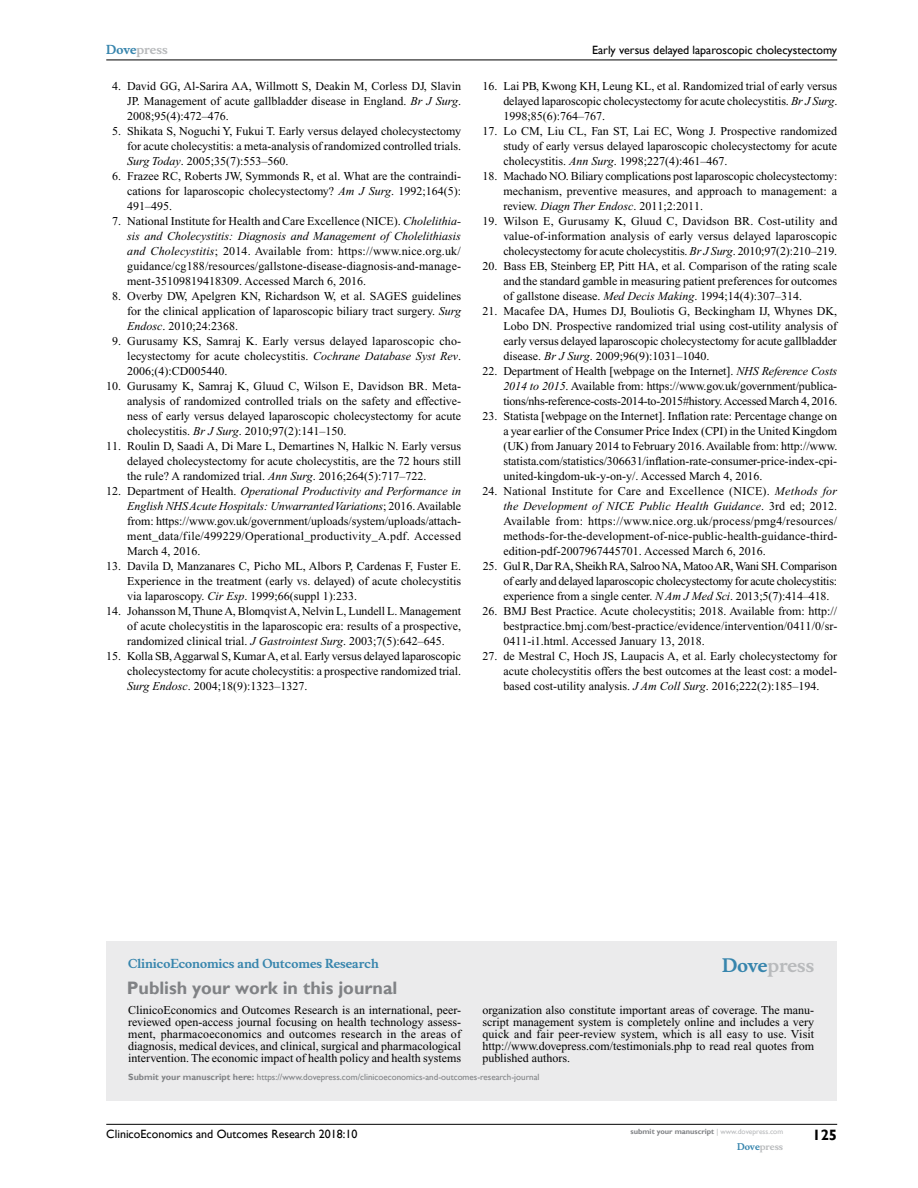
<style>
.page{position:relative;width:918px;height:1188px;background:#fff}
.page>*{position:absolute;margin:0;border:0;box-sizing:border-box;transform-origin:0 0}
.t1{font:700 18px "Gill Sans";color:#808285}
.t2{font:700 18px "Musee";color:#b8babc}
.t3{font:700 15px "Gill Sans";color:#000}
.t4{font:12px/15px "Times New Roman";color:#000;text-align:justify}
.t5{font:12px "Gill Sans";color:#000}
.t6{font:700 12px "Musee";color:#3785ad}
.t7{font:700 12px "Musee";color:#b8babc}
.t8{font:9px "Gill Sans";color:#808285}
.t9{font:700 9px "Musee";color:#b8babc}
.t10{font:700 7.5px "Gill Sans";color:#808285}
.s1{color:#3785ad}
.s2{font-style:italic}
.s3{font-weight:700}
.s4{font-weight:400;color:#b8babc}
</style>
<div class="page">
<hr style="left:106px;top:1124px;width:731px;height:1px;background:#000">
<hr style="left:106px;top:60px;width:731px;height:1px;background:#000">
<div style="left:106px;top:941px;width:731px;height:159px;background:#ebebec"></div>
<p class="t7" style="left:106px;top:43px;width:63px"><span class="s1">Dove</span>press</p>
<p class="t5" style="left:592px;top:43px;width:247px">Early versus delayed laparoscopic cholecystectomy</p>
<p class="t4" style="left:127px;top:79px;width:335px;text-indent:-15px">4. David GG, Al-Sarira AA, Willmott S, Deakin M, Corless DJ, Slavin JP. Management of acute gallbladder disease in England. <span class="s2">Br J Surg</span>.<br>2008;95(4):472–476.</p>
<p class="t4" style="left:127px;top:124px;width:335px;text-indent:-15px">5. Shikata S, Noguchi Y, Fukui T. Early versus delayed cholecystectomy for acute cholecystitis: a meta-analysis of randomized controlled trials.<br><span class="s2">Surg Today</span>. 2005;35(7):553–560.</p>
<p class="t4" style="left:127px;top:169px;width:335px;text-indent:-15px">6. Frazee RC, Roberts JW, Symmonds R, et al. What are the contraindi&shy;cations for laparoscopic cholecystectomy? <span class="s2">Am J Surg</span>. 1992;164(5):<br>491–495.</p>
<p class="t4" style="left:127px;top:214px;width:335px;text-indent:-15px">7. National Institute for Health and Care Excellence (NICE). <span class="s2">Cholelithia&shy;sis and Cholecystitis: Diagnosis and Management of Cholelithiasis and Cholecystitis</span>; 2014. Available from: https://www.nice.org.uk/ guidance/cg188/resources/gallstone-disease-diagnosis-and-manage&shy;ment-35109819418309. Accessed March 6, 2016.</p>
<p class="t4" style="left:127px;top:289px;width:335px;text-indent:-15px">8. Overby DW, Apelgren KN, Richardson W, et al. SAGES guidelines for the clinical application of laparoscopic biliary tract surgery. <span class="s2">Surg Endosc</span>. 2010;24:2368.</p>
<p class="t4" style="left:127px;top:334px;width:335px;text-indent:-15px">9. Gurusamy KS, Samraj K. Early versus delayed laparoscopic cho&shy;lecystectomy for acute cholecystitis. <span class="s2">Cochrane Database Syst Rev</span>.<br>2006;(4):CD005440.</p>
<p class="t4" style="left:127px;top:379px;width:335px;text-indent:-21px">10. Gurusamy K, Samraj K, Gluud C, Wilson E, Davidson BR. Meta&shy;analysis of randomized controlled trials on the safety and effective&shy;ness of early versus delayed laparoscopic cholecystectomy for acute cholecystitis. <span class="s2">Br J Surg</span>. 2010;97(2):141–150.</p>
<p class="t4" style="left:127px;top:439px;width:335px;text-indent:-21px">11. Roulin D, Saadi A, Di Mare L, Demartines N, Halkic N. Early versus delayed cholecystectomy for acute cholecystitis, are the 72 hours still the rule? A randomized trial. <span class="s2">Ann Surg</span>. 2016;264(5):717–722.</p>
<p class="t4" style="left:127px;top:484px;width:335px;text-indent:-21px">12. Department of Health. <span class="s2">Operational Productivity and Performance in English NHS Acute Hospitals: Unwarranted Variations</span>; 2016. Available from: https://www.gov.uk/government/uploads/system/uploads/attach&shy;ment_data/file/499229/Operational_productivity_A.pdf. Accessed March 4, 2016.</p>
<p class="t4" style="left:127px;top:559px;width:335px;text-indent:-21px">13. Davila D, Manzanares C, Picho ML, Albors P, Cardenas F, Fuster E.<br>Experience in the treatment (early vs. delayed) of acute cholecystitis via laparoscopy. <span class="s2">Cir Esp</span>. 1999;66(suppl 1):233.</p>
<p class="t4" style="left:127px;top:604px;width:335px;text-indent:-21px">14. Johansson M, Thune A, Blomqvist A, Nelvin L, Lundell L. Management of acute cholecystitis in the laparoscopic era: results of a prospective, randomized clinical trial. <span class="s2">J Gastrointest Surg</span>. 2003;7(5):642–645.</p>
<p class="t4" style="left:127px;top:649px;width:335px;text-indent:-21px">15. Kolla SB, Aggarwal S, Kumar A, et al. Early versus delayed laparoscopic cholecystectomy for acute cholecystitis: a prospective randomized trial.<br><span class="s2">Surg Endosc</span>. 2004;18(9):1323–1327.</p>
<p class="t4" style="left:503px;top:79px;width:336px;text-indent:-21px">16. Lai PB, Kwong KH, Leung KL, et al. Randomized trial of early versus delayed laparoscopic cholecystectomy for acute cholecystitis. <span class="s2">Br J Surg</span>.<br>1998;85(6):764–767.</p>
<p class="t4" style="left:503px;top:124px;width:335px;text-indent:-21px">17. Lo CM, Liu CL, Fan ST, Lai EC, Wong J. Prospective randomized study of early versus delayed laparoscopic cholecystectomy for acute cholecystitis. <span class="s2">Ann Surg</span>. 1998;227(4):461–467.</p>
<p class="t4" style="left:503px;top:169px;width:335px;text-indent:-21px">18. Machado NO. Biliary complications post laparoscopic cholecystectomy: mechanism, preventive measures, and approach to management: a review. <span class="s2">Diagn Ther Endosc</span>. 2011;2:2011.</p>
<p class="t4" style="left:503px;top:214px;width:335px;text-indent:-21px">19. Wilson E, Gurusamy K, Gluud C, Davidson BR. Cost-utility and value-of-information analysis of early versus delayed laparoscopic cholecystectomy for acute cholecystitis. <span class="s2">Br J Surg</span>. 2010;97(2):210–219.</p>
<p class="t4" style="left:503px;top:259px;width:335px;text-indent:-21px">20. Bass EB, Steinberg EP, Pitt HA, et al. Comparison of the rating scale and the standard gamble in measuring patient preferences for outcomes of gallstone disease. <span class="s2">Med Decis Making</span>. 1994;14(4):307–314.</p>
<p class="t4" style="left:503px;top:304px;width:335px;text-indent:-21px">21. Macafee DA, Humes DJ, Bouliotis G, Beckingham IJ, Whynes DK, Lobo DN. Prospective randomized trial using cost-utility analysis of early versus delayed laparoscopic cholecystectomy for acute gallbladder disease. <span class="s2">Br J Surg</span>. 2009;96(9):1031–1040.</p>
<p class="t4" style="left:503px;top:364px;width:336px;text-indent:-21px">22. Department of Health [webpage on the Internet]. <span class="s2">NHS Reference Costs 2014 to 2015</span>. Available from: https://www.gov.uk/government/publica&shy;tions/nhs-reference-costs-2014-to-2015#history. Accessed March 4, 2016.</p>
<p class="t4" style="left:503px;top:409px;width:335px;text-indent:-21px">23. Statista [webpage on the Internet]. Inflation rate: Percentage change on a year earlier of the Consumer Price Index (CPI) in the United Kingdom (UK) from January 2014 to February 2016. Available from: http://www. statista.com/statistics/306631/inflation-rate-consumer-price-index-cpi&shy;united-kingdom-uk-y-on-y/. Accessed March 4, 2016.</p>
<p class="t4" style="left:503px;top:484px;width:336px;text-indent:-21px">24. National Institute for Care and Excellence (NICE). <span class="s2">Methods for the Development of NICE Public Health Guidance</span>. 3rd ed; 2012.<br>Available from: https://www.nice.org.uk/process/pmg4/resources/ methods-for-the-development-of-nice-public-health-guidance-third&shy;edition-pdf-2007967445701. Accessed March 6, 2016.</p>
<p class="t4" style="left:503px;top:559px;width:335px;text-indent:-21px">25. Gul R, Dar RA, Sheikh RA, Salroo NA, Matoo AR, Wani SH. Comparison of early and delayed laparoscopic cholecystectomy for acute cholecystitis: experience from a single center. <span class="s2">N Am J Med Sci</span>. 2013;5(7):414–418.</p>
<p class="t4" style="left:503px;top:604px;width:335px;text-indent:-21px">26. BMJ Best Practice. Acute cholecystitis; 2018. Available from: http:// bestpractice.bmj.com/best-practice/evidence/intervention/0411/0/sr-0411-i1.html. Accessed January 13, 2018.</p>
<p class="t4" style="left:503px;top:649px;width:335px;text-indent:-21px">27. de Mestral C, Hoch JS, Laupacis A, et al. Early cholecystectomy for acute cholecystitis offers the best outcomes at the least cost: a model&shy;based cost-utility analysis. <span class="s2">J Am Coll Surg</span>. 2016;222(2):185–194.</p>
<p class="t6" style="left:128px;top:956px;width:252px">ClinicoEconomics and Outcomes Research</p>
<h1 class="t1" style="left:127px;top:977px;width:272px">Publish your work in this journal</h1>
<h1 class="t2" style="left:722px;top:955px;width:94px"><span class="s1">Dove</span>press</h1>
<p class="t4" style="left:128px;top:1004px;width:334px;line-height:12px">ClinicoEconomics and Outcomes Research is an international, peer&shy;reviewed open-access journal focusing on health technology assess&shy;ment, pharmacoeconomics and outcomes research in the areas of diagnosis, medical devices, and clinical, surgical and pharmacological intervention. The economic impact of health policy and health systems</p>
<p class="t4" style="left:482px;top:1004px;width:333px;line-height:12px">organization also constitute important areas of coverage. The manu&shy;script management system is completely online and includes a very quick and fair peer-review system, which is all easy to use. Visit http://www.dovepress.com/testimonials.php to read real quotes from published authors.</p>
<p class="t8" style="left:128px;top:1072px;width:413px"><span class="s3">Submit your manuscript here:</span> https://www.dovepress.com/clinicoeconomics-and-outcomes-research-journal</p>
<p class="t5" style="left:106px;top:1127px;width:253px">ClinicoEconomics and Outcomes Research 2018:10</p>
<p class="t10" style="left:631px;top:1127px;width:154px">submit your manuscript <span class="s4">| www.dovepress.com</span></p>
<p class="t9" style="left:737px;top:1141px;width:48px"><span class="s1">Dove</span>press</p>
<p class="t3" style="left:812px;top:1126px;width:26px">125</p>
</div>
